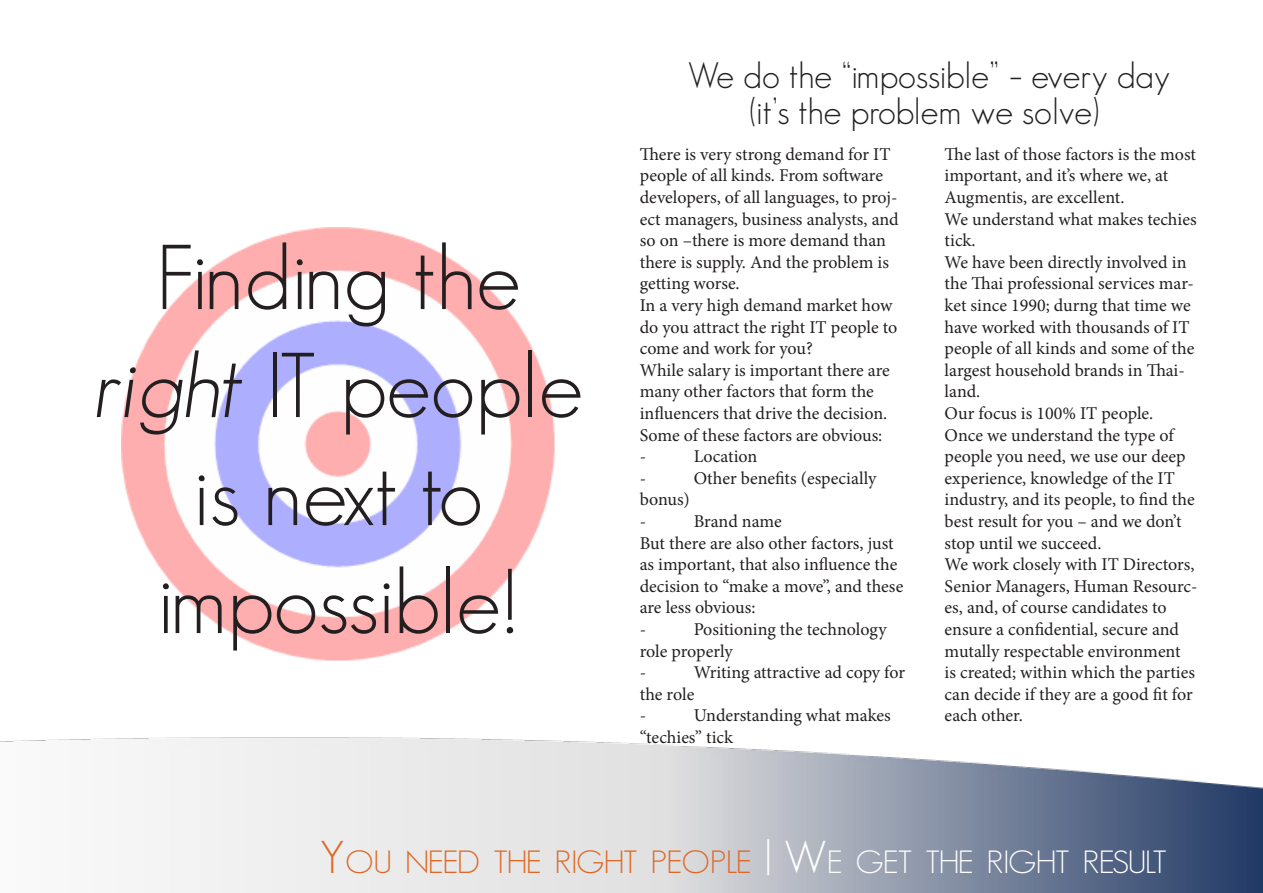
<style>
.page{position:relative;width:1263px;height:893px;background:#fff}
.page>*{position:absolute;margin:0;border:0;box-sizing:border-box;transform-origin:0 0}
.t1{font:300 90px "Geosans";color:#231f20}
.t2{font:300 36px "Geosans";color:#212120}
.t3{font:300 31.5px "Geosans";letter-spacing:-.05em;color:#de6926;scale:1.09 1}
.t4{font:18px/21.6px "Minion Pro";letter-spacing:-.005em;color:#231f20}
.s1{font-style:italic}
.s2{font-size:45px}
.s3{font-size:45px;color:#fff}
.s4{color:#fff}
</style>
<div class="page">
<img style="left:121px;top:228px;width:434px;height:433px">
<img style="left:0;top:737px;width:1263px;height:156px">
<p class="t1" style="left:156px;top:228px;width:366px">Finding the</p>
<p class="t1" style="left:93px;top:336px;width:491px"><span class="s1">right</span> IT people</p>
<p class="t1" style="left:193px;top:444px;width:292px">is next to</p>
<p class="t1" style="left:157px;top:552px;width:363px">impossible!</p>
<p class="t2" style="left:688px;top:56px;width:484px">We do the “impossible” – every day</p>
<p class="t2" style="left:749px;top:92px;width:351px">(it’s the problem we solve)</p>
<p class="t4" style="left:640px;top:143px;width:260px">There is very strong demand for IT people of all kinds. From software developers, of all languages, to proj&shy;ect managers, business analysts, and so on –there is more demand than there is supply. And the problem is getting worse.</p>
<p class="t4" style="left:640px;top:294px;width:259px">In a very high demand market how do you attract the right IT people to come and work for you?</p>
<p class="t4" style="left:640px;top:359px;width:251px">While salary is important there are many other factors that form the influencers that drive the decision.</p>
<p class="t4" style="left:640px;top:424px;width:244px">Some of these factors are obvious:</p>
<p class="t4" style="left:640px;top:446px;width:8px">-</p>
<p class="t4" style="left:694px;top:446px;width:65px">Location</p>
<p class="t4" style="left:640px;top:467px;width:8px">-</p>
<p class="t4" style="left:694px;top:467px;width:184px">Other benefits (especially</p>
<p class="t4" style="left:640px;top:489px;width:52px">bonus)</p>
<p class="t4" style="left:640px;top:510px;width:8px">-</p>
<p class="t4" style="left:694px;top:510px;width:90px">Brand name</p>
<p class="t4" style="left:640px;top:532px;width:265px">But there are also other factors, just as important, that also influence the decision to “make a move”, and these are less obvious:</p>
<p class="t4" style="left:640px;top:618px;width:8px">-</p>
<p class="t4" style="left:945px;top:143px;width:253px">The last of those factors is the most important, and it’s where we, at<br>Augmentis, are excellent.</p>
<p class="t4" style="left:945px;top:208px;width:253px">We understand what makes techies tick.</p>
<p class="t4" style="left:945px;top:251px;width:251px">We have been directly involved in the Thai professional services mar&shy;ket since 1990; durng that time we have worked with thousands of IT people of all kinds and some of the largest household brands in Thai&shy;land.</p>
<p class="t4" style="left:945px;top:402px;width:210px">Our focus is 100% IT people.</p>
<p class="t4" style="left:945px;top:424px;width:252px">Once we understand the type of people you need, we use our deep experience, knowledge of the IT industry, and its people, to find the best result for you – and we don’t stop until we succeed.</p>
<p class="t4" style="left:945px;top:554px;width:254px">We work closely with IT Directors,<br>Senior Managers, Human Resourc&shy;es, and, of course candidates to ensure a confidential, secure and mutally respectable environment<br>is created; within which the parties can decide if they are a good fit for each other.</p>
<p class="t4" style="left:640px;top:618px;width:248px;text-indent:54px">Positioning the technology role properly</p>
<p class="t4" style="left:640px;top:662px;width:8px">-</p>
<p class="t4" style="left:640px;top:662px;width:267px;text-indent:54px">Writing attractive ad copy for the role</p>
<p class="t4" style="left:640px;top:705px;width:8px">-</p>
<p class="t4" style="left:640px;top:705px;width:252px;text-indent:54px">Understanding what makes “techies” tick</p>
<p class="t3" style="left:320px;top:844px;width:779px"><span class="s2">Y</span>OU NEED THE RIGHT PEOPLE <span class="s3">| W</span><span class="s4">E GET THE RIGHT RESULT</span></p>
</div>
